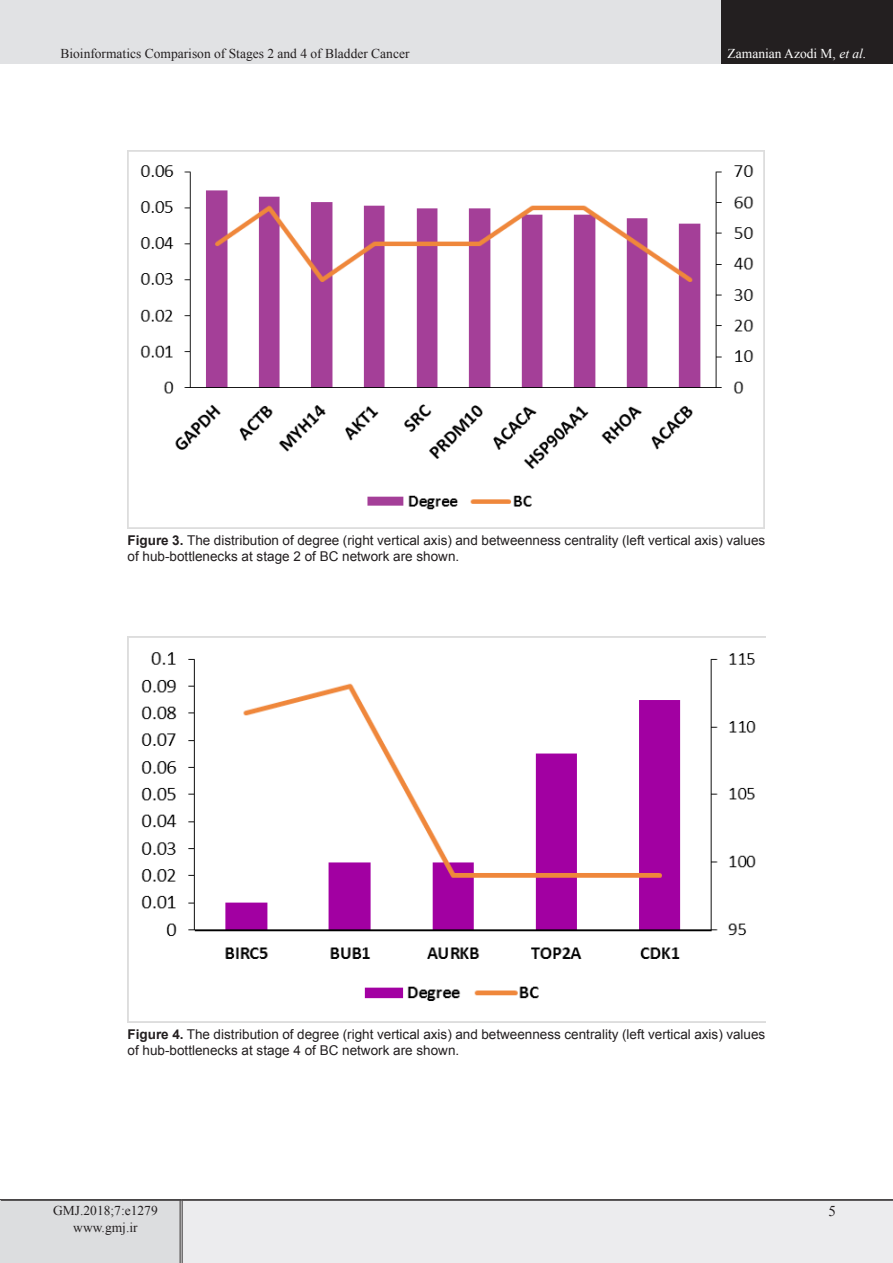
<style>
.page{position:relative;width:893px;height:1263px;background:#fff}
.page>*{position:absolute;margin:0;border:0;box-sizing:border-box;transform-origin:0 0}
.t1{font:15px "Times New Roman";color:#231f20}
.t2{font:13.5px/16.2px "Arial";color:#231f20}
.t3{font:13.5px/16.2px "Times New Roman";color:#231f20;text-align:center}
.t4{font:13.5px "Times New Roman";color:#fff}
.s1{font-style:italic}
.s2{font-weight:700}
</style>
<div class="page">
<div style="left:0;top:0;width:722px;height:64px;background:#e1e2e4"></div>
<div style="left:722px;top:0;width:171px;height:64px;background:#231f20"></div>
<div style="left:0;top:1200px;width:181px;height:63px;background:#dcdddf"></div>
<div style="left:181px;top:1200px;width:712px;height:63px;background:#ececee"></div>
<hr style="left:180px;top:1201px;width:3px;height:62px;background:#fff">
<hr style="left:180px;top:1201px;width:1px;height:62px;background:#231f20">
<hr style="left:182px;top:1201px;width:1px;height:62px;background:#231f20">
<hr style="left:0;top:1199px;width:181px;height:2px;background:#231f20">
<hr style="left:181px;top:1199px;width:712px;height:2px;background:#231f20">
<img style="left:128px;top:151px;width:636px;height:378px">
<img style="left:128px;top:636px;width:637px;height:386px">
<p class="t3" style="left:60px;top:45px;width:351px">Bioinformatics Comparison of Stages 2 and 4 of Bladder Cancer</p>
<p class="t4" style="left:728px;top:44px;width:140px">Zamanian Azodi M, <span class="s1">et al.</span></p>
<p class="t2" style="left:128px;top:532px;width:639px"><span class="s2">Figure 3.</span> The distribution of degree (right vertical axis) and betweenness centrality (left vertical axis) values of hub-bottlenecks at stage 2 of BC network are shown.</p>
<p class="t2" style="left:128px;top:1026px;width:639px"><span class="s2">Figure 4.</span> The distribution of degree (right vertical axis) and betweenness centrality (left vertical axis) values of hub-bottlenecks at stage 4 of BC network are shown.</p>
<p class="t3" style="left:53px;top:1202px;width:106px">GMJ.2018;7:e1279 www.gmj.ir</p>
<p class="t1" style="left:828px;top:1201px;width:9px">5</p>
</div>
